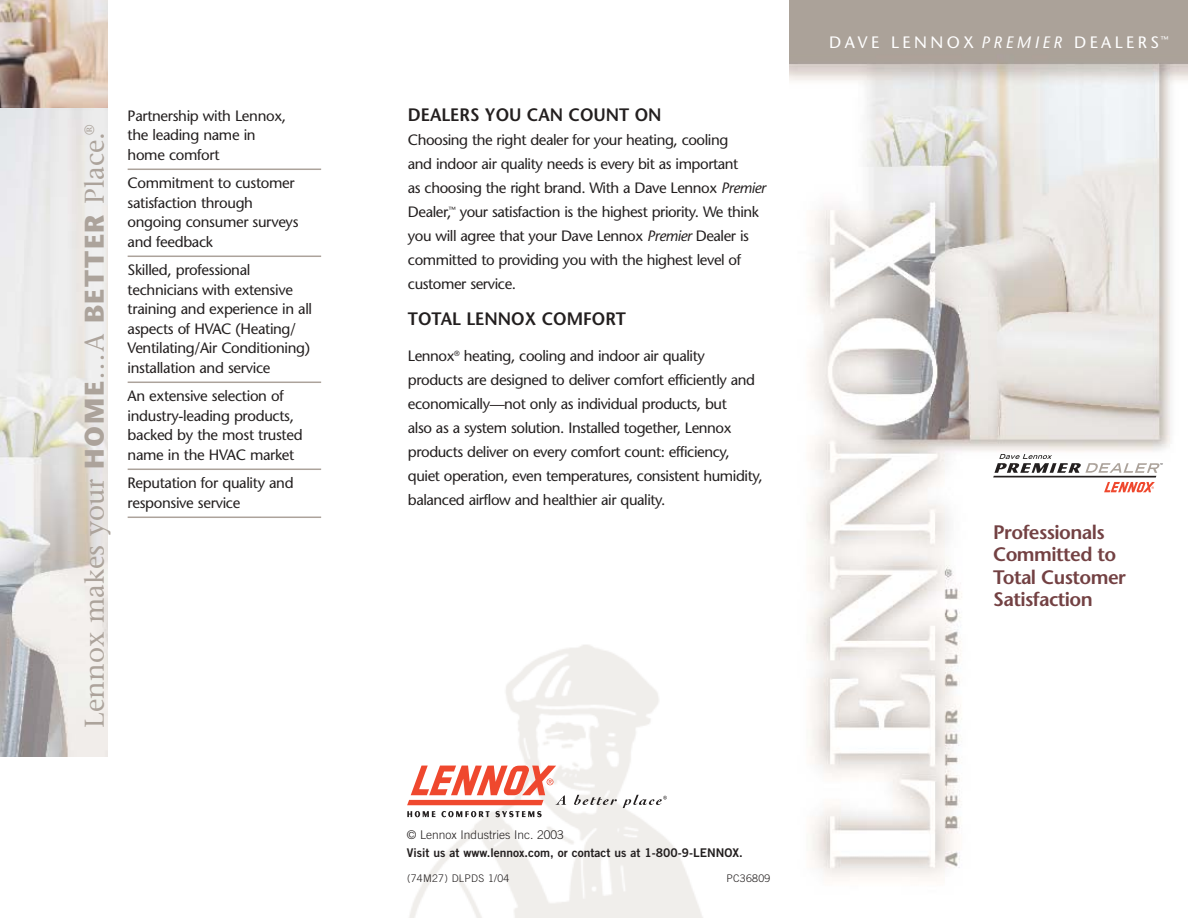
<style>
.page{position:relative;width:1188px;height:918px;background:#fff}
.page>*{position:absolute;margin:0;border:0;box-sizing:border-box;transform-origin:0 0}
.t1{font:27px "Stone Serif";color:#aca39b}
.t2{font:600 19.5px/22.5px "Stone Sans";letter-spacing:-.03em;color:#734143}
.t3{font:600 18px "Stone Sans";color:#231f1f;scale:.95 1}
.t4{font:16.5px "Stone Sans";letter-spacing:.205em;color:#fff}
.t5{font:15px/19.5px "Stone Sans";letter-spacing:-.03em;color:#231f1f}
.t6{font:12px "Trade Gothic Bold Two";color:#231f1f}
.t7{font:300 12px "Trade Gothic";color:#231f1f}
.t8{font:300 10.5px "Trade Gothic";letter-spacing:.03em;color:#231f1f}
.s1{font-family:"Stone Sans";font-weight:700}
.s2{font-style:italic}
</style>
<div class="page">
<svg style="left:407px;top:766px;width:159px;height:39px"></svg>
<svg style="left:574px;top:795px;width:43px;height:10px"></svg>
<svg style="left:407px;top:811px;width:135px;height:6px"></svg>
<svg style="left:623px;top:795px;width:44px;height:13px"></svg>
<hr style="left:128px;top:169px;width:193px;height:1px;background:#aca39b">
<hr style="left:128px;top:256px;width:193px;height:1px;background:#aca39b">
<hr style="left:128px;top:382px;width:193px;height:1px;background:#aca39b">
<hr style="left:128px;top:469px;width:193px;height:1px;background:#aca39b">
<hr style="left:128px;top:517px;width:193px;height:1px;background:#aca39b">
<img style="left:789px;top:0;width:399px;height:878px">
<img style="left:0;top:108px;width:108px;height:648px">
<img style="left:0;top:0;width:108px;height:108px">
<svg style="left:993px;top:454px;width:170px;height:38px"></svg>
<h1 class="t1" style="left:84px;top:728px;width:605px;rotate:-90deg">Lennox makes your <span class="s1">HOME</span>…A <span class="s1">BETTER</span> Place.<sup>®</sup></h1>
<p class="t5" style="left:128px;top:107px;width:160px">Partnership with Lennox, the leading name in home comfort</p>
<p class="t5" style="left:128px;top:175px;width:172px">Commitment to customer satisfaction through ongoing consumer surveys and feedback</p>
<p class="t5" style="left:128px;top:262px;width:186px">Skilled, professional technicians with extensive training and experience in all aspects of HVAC (Heating/<br>Ventilating/Air Conditioning) installation and service</p>
<p class="t5" style="left:128px;top:388px;width:177px">An extensive selection of industry-leading products, backed by the most trusted name in the HVAC market</p>
<p class="t5" style="left:128px;top:475px;width:168px">Reputation for quality and responsive service</p>
<p class="t3" style="left:408px;top:108px;width:269px">DEALERS YOU CAN COUNT ON</p>
<p class="t5" style="left:408px;top:130px;width:360px;line-height:24px">Choosing the right dealer for your heating, cooling<br>and indoor air quality needs is every bit as important<br>as choosing the right brand. With a Dave Lennox <span class="s2">Premier </span>Dealer,<sup>™</sup> your satisfaction is the highest priority. We think you will agree that your Dave Lennox <span class="s2">Premier</span> Dealer is committed to providing you with the highest level of customer service.</p>
<p class="t3" style="left:408px;top:312px;width:231px">TOTAL LENNOX COMFORT</p>
<p class="t5" style="left:408px;top:346px;width:356px;line-height:24px">Lennox<sup>®</sup> heating, cooling and indoor air quality products are designed to deliver comfort efficiently and economically—not only as individual products, but<br>also as a system solution. Installed together, Lennox products deliver on every comfort count: efficiency, quiet operation, even temperatures, consistent humidity, balanced airflow and healthier air quality.</p>
<p class="t4" style="left:829px;top:36px;width:341px">DAVE LENNOX <span class="s2">PREMIER</span> DEALERS<sup>™</sup></p>
<h2 class="t2" style="left:993px;top:523px;width:134px">Professionals<br>Committed to<br>Total Customer<br>Satisfaction</h2>
<p class="t7" style="left:407px;top:830px;width:158px">© Lennox Industries Inc. 2003</p>
<p class="t6" style="left:407px;top:848px;width:337px">Visit us at www.lennox.com, or contact us at 1-800-9-LENNOX.</p>
<p class="t8" style="left:407px;top:874px;width:104px">(74M27) DLPDS 1/04</p>
<p class="t8" style="left:727px;top:874px;width:45px">PC36809</p>
</div>
